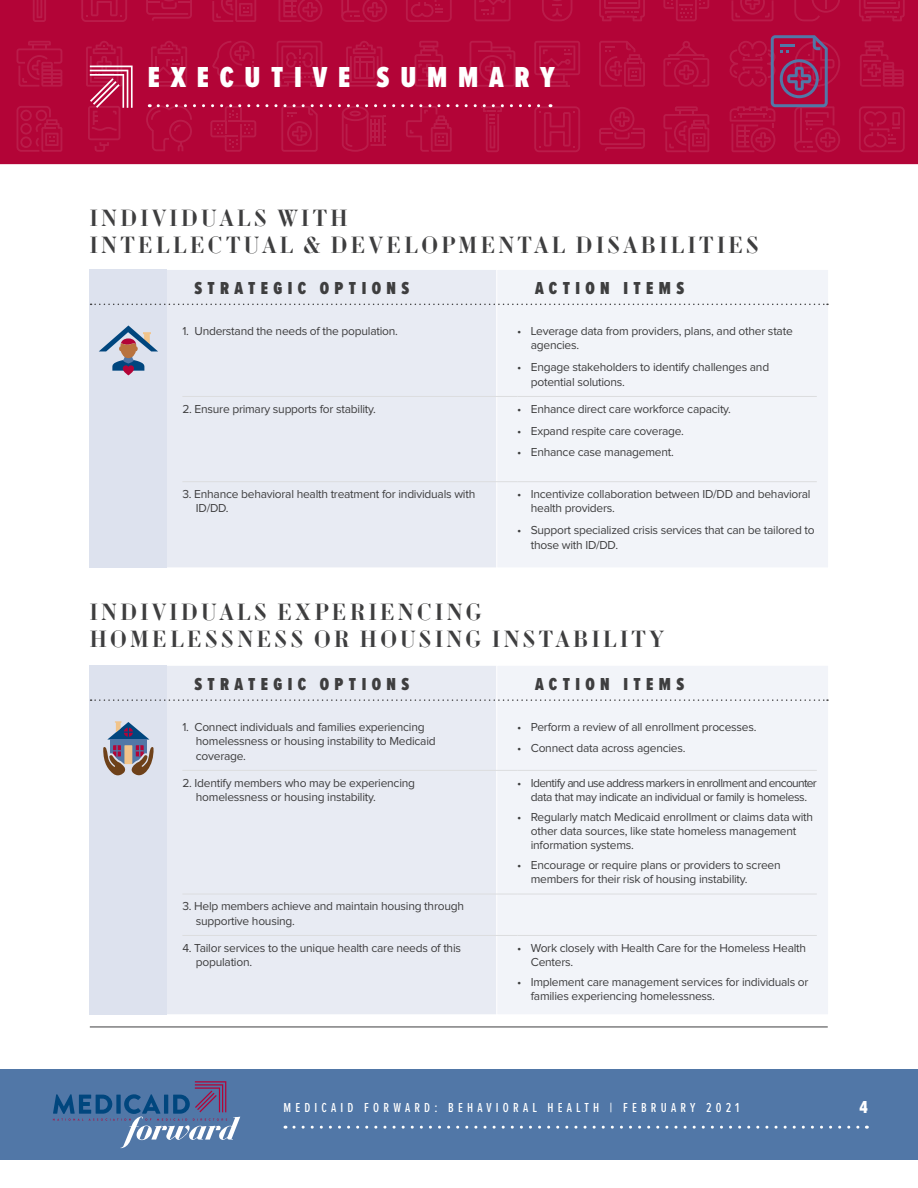
<style>
.page{position:relative;width:918px;height:1188px;background:#fff}
.page>*{position:absolute;margin:0;border:0;box-sizing:border-box;transform-origin:0 0}
.t1{font:900 30px "Proxima Nova Ex Cn";letter-spacing:.36em;color:#fff}
.t2{font:600 24px/27px "Louvette Display";letter-spacing:.14em;color:#3e3e3f}
.t3{font:900 18px "Proxima Nova Ex Cn";letter-spacing:.3em;color:#3e3e3f}
.t4{font:18px "Proxima Nova Ex Cn Extrabld";color:#fff}
.t5{font:500 13.5px "Proxima Nova Ex Cn";letter-spacing:.31em;color:#fff}
.t6{font:12px/14.4px "Proxima Nova";letter-spacing:-.02em;color:#3e3e3f}
.t7{font:12px/14.4px "Proxima Nova";letter-spacing:-.04em;color:#3e3e3f;text-align:center}
</style>
<div class="page">
<div style="left:0;top:0;width:918px;height:164px;background:#b30437"></div>
<svg style="left:16px;top:106px;width:46px;height:46px;background:#b50c3d"></svg>
<svg style="left:414px;top:41px;width:29px;height:46px"></svg>
<svg style="left:212px;top:41px;width:42px;height:46px;background:#b4083a"></svg>
<svg style="left:278px;top:0;width:44px;height:22px"></svg>
<svg style="left:341px;top:0;width:46px;height:22px"></svg>
<svg style="left:406px;top:0;width:46px;height:22px"></svg>
<svg style="left:33px;top:0;width:13px;height:22px"></svg>
<svg style="left:17px;top:41px;width:45px;height:46px;background:#b50c3d"></svg>
<svg style="left:212px;top:0;width:44px;height:22px"></svg>
<svg style="left:151px;top:41px;width:36px;height:46px;background:#b50c3d"></svg>
<svg style="left:277px;top:41px;width:45px;height:46px;background:#b50c3d"></svg>
<svg style="left:346px;top:41px;width:36px;height:46px;background:#b60e3f"></svg>
<svg style="left:146px;top:0;width:46px;height:21px"></svg>
<svg style="left:81px;top:0;width:46px;height:22px"></svg>
<svg style="left:731px;top:0;width:43px;height:21px"></svg>
<svg style="left:534px;top:41px;width:46px;height:46px;background:#b50c3d"></svg>
<svg style="left:474px;top:0;width:37px;height:21px"></svg>
<svg style="left:599px;top:0;width:46px;height:21px"></svg>
<hr style="left:608px;top:2px;width:28px;height:2px;background:#fff">
<svg style="left:663px;top:0;width:46px;height:21px"></svg>
<svg style="left:794px;top:0;width:46px;height:21px"></svg>
<svg style="left:859px;top:0;width:46px;height:21px"></svg>
<svg style="left:470px;top:41px;width:45px;height:46px;background:#b40a3c"></svg>
<svg style="left:599px;top:41px;width:46px;height:46px;background:#b50b3d"></svg>
<svg style="left:663px;top:41px;width:46px;height:46px;background:#b40a3c"></svg>
<svg style="left:860px;top:41px;width:44px;height:46px;background:#b50c3e"></svg>
<svg style="left:859px;top:106px;width:46px;height:46px;background:#b50b3d"></svg>
<svg style="left:663px;top:106px;width:46px;height:46px;background:#b50c3d"></svg>
<svg style="left:599px;top:107px;width:46px;height:44px;background:#b40a3c"></svg>
<svg style="left:542px;top:0;width:31px;height:21px"></svg>
<div style="left:0;top:1070px;width:918px;height:90px;background:#5177a7"></div>
<svg style="left:53px;top:1081px;width:187px;height:67px;background:#5777a5"></svg>
<svg style="left:294px;top:1126px;width:573px;height:3px;background:#7a97bb"></svg>
<div style="left:165px;top:269px;width:333px;height:299px;background:#e8ebf3;border:1px solid #fff"></div>
<div style="left:165px;top:665px;width:333px;height:350px;background:#e8ebf3;border:1px solid #fff"></div>
<div style="left:90px;top:269px;width:77px;height:299px;background:#dde2ee"></div>
<div style="left:90px;top:665px;width:77px;height:350px;background:#dde2ee"></div>
<div style="left:496px;top:269px;width:333px;height:299px;background:#f2f4f9;border:1px solid #fff"></div>
<div style="left:496px;top:665px;width:333px;height:350px;background:#f2f4f9;border:1px solid #fff"></div>
<svg style="left:730px;top:35px;width:110px;height:117px;background:#a91446"></svg>
<svg style="left:146px;top:104px;width:434px;height:48px;background:#b50b3d"></svg>
<svg style="left:86px;top:41px;width:47px;height:111px;background:#bc224f"></svg>
<hr style="left:90px;top:1027px;width:738px;height:1px;background:#3e3e3f">
<svg style="left:91px;top:304px;width:737px;height:1px"></svg>
<svg style="left:91px;top:699px;width:737px;height:2px"></svg>
<hr style="left:182px;top:396px;width:335px;height:1px;background:#dcdddf">
<hr style="left:517px;top:396px;width:300px;height:1px;background:#dcdddf">
<hr style="left:182px;top:481px;width:335px;height:1px;background:#dcdddf">
<hr style="left:517px;top:481px;width:300px;height:1px;background:#dcdddf">
<hr style="left:182px;top:770px;width:335px;height:1px;background:#dcdddf">
<hr style="left:517px;top:770px;width:300px;height:1px;background:#dcdddf">
<hr style="left:182px;top:894px;width:335px;height:1px;background:#dcdddf">
<hr style="left:517px;top:894px;width:300px;height:1px;background:#dcdddf">
<hr style="left:182px;top:935px;width:335px;height:1px;background:#dcdddf">
<hr style="left:517px;top:935px;width:300px;height:1px;background:#dcdddf">
<svg style="left:99px;top:325px;width:59px;height:50px"></svg>
<svg style="left:103px;top:721px;width:51px;height:55px"></svg>
<h1 class="t1" style="left:148px;top:55px;width:409px">EXECUTIVE SUMMARY</h1>
<h2 class="t2" style="left:90px;top:205px;width:671px">INDIVIDUALS WITH<br>INTELLECTUAL &amp; DEVELOPMENTAL DISABILITIES</h2>
<h3 class="t3" style="left:194px;top:275px;width:216px">STRATEGIC OPTIONS</h3>
<h3 class="t3" style="left:535px;top:275px;width:151px">ACTION ITEMS</h3>
<p class="t6" style="left:182px;top:324px;width:217px">1. Understand the needs of the population.</p>
<p class="t6" style="left:531px;top:324px;width:263px;text-indent:-14px">• Leverage data from providers, plans, and other state agencies.</p>
<p class="t6" style="left:531px;top:361px;width:240px;text-indent:-14px">• Engage stakeholders to identify challenges and potential solutions.</p>
<p class="t6" style="left:182px;top:402px;width:195px">2. Ensure primary supports for stability.</p>
<p class="t6" style="left:517px;top:402px;width:215px">• Enhance direct care workforce capacity.</p>
<p class="t6" style="left:517px;top:424px;width:168px">• Expand respite care coverage.</p>
<p class="t6" style="left:517px;top:446px;width:158px">• Enhance case management.</p>
<p class="t6" style="left:196px;top:487px;width:281px;text-indent:-14px">3. Enhance behavioral health treatment for individuals with<br>ID/DD.</p>
<p class="t6" style="left:531px;top:487px;width:281px;text-indent:-14px">• Incentivize collaboration between ID/DD and behavioral health providers.</p>
<p class="t6" style="left:531px;top:524px;width:285px;text-indent:-14px">• Support specialized crisis services that can be tailored to those with ID/DD.</p>
<h2 class="t2" style="left:90px;top:599px;width:576px">INDIVIDUALS EXPERIENCING<br>HOMELESSNESS OR HOUSING INSTABILITY</h2>
<h3 class="t3" style="left:194px;top:671px;width:216px">STRATEGIC OPTIONS</h3>
<h3 class="t3" style="left:535px;top:671px;width:151px">ACTION ITEMS</h3>
<p class="t6" style="left:196px;top:720px;width:241px;text-indent:-14px">1. Connect individuals and families experiencing homelessness or housing instability to Medicaid coverage.</p>
<p class="t6" style="left:517px;top:720px;width:241px">• Perform a review of all enrollment processes.</p>
<p class="t6" style="left:517px;top:741px;width:170px">• Connect data across agencies.</p>
<p class="t6" style="left:196px;top:776px;width:221px;text-indent:-14px">2. Identify members who may be experiencing homelessness or housing instability.</p>
<p class="t7" style="left:517px;top:776px;width:301px">• Identify and use address markers in enrollment and encounter data that may indicate an individual or family is homeless.</p>
<p class="t6" style="left:531px;top:810px;width:284px;text-indent:-14px">• Regularly match Medicaid enrollment or claims data with other data sources, like state homeless management information systems.</p>
<p class="t6" style="left:531px;top:858px;width:251px;text-indent:-14px">• Encourage or require plans or providers to screen members for their risk of housing instability.</p>
<p class="t6" style="left:196px;top:900px;width:270px;text-indent:-14px">3. Help members achieve and maintain housing through supportive housing.</p>
<p class="t6" style="left:196px;top:941px;width:267px;text-indent:-14px">4. Tailor services to the unique health care needs of this population.</p>
<p class="t6" style="left:531px;top:941px;width:277px;text-indent:-14px">• Work closely with Health Care for the Homeless Health<br>Centers.</p>
<p class="t6" style="left:531px;top:975px;width:279px;text-indent:-14px">• Implement care management services for individuals or families experiencing homelessness.</p>
<p class="t5" style="left:284px;top:1098px;width:457px">MEDICAID FORWARD: BEHAVIORAL HEALTH | FEBRUARY 2021</p>
<h3 class="t4" style="left:860px;top:1094px;width:10px">4</h3>
</div>
